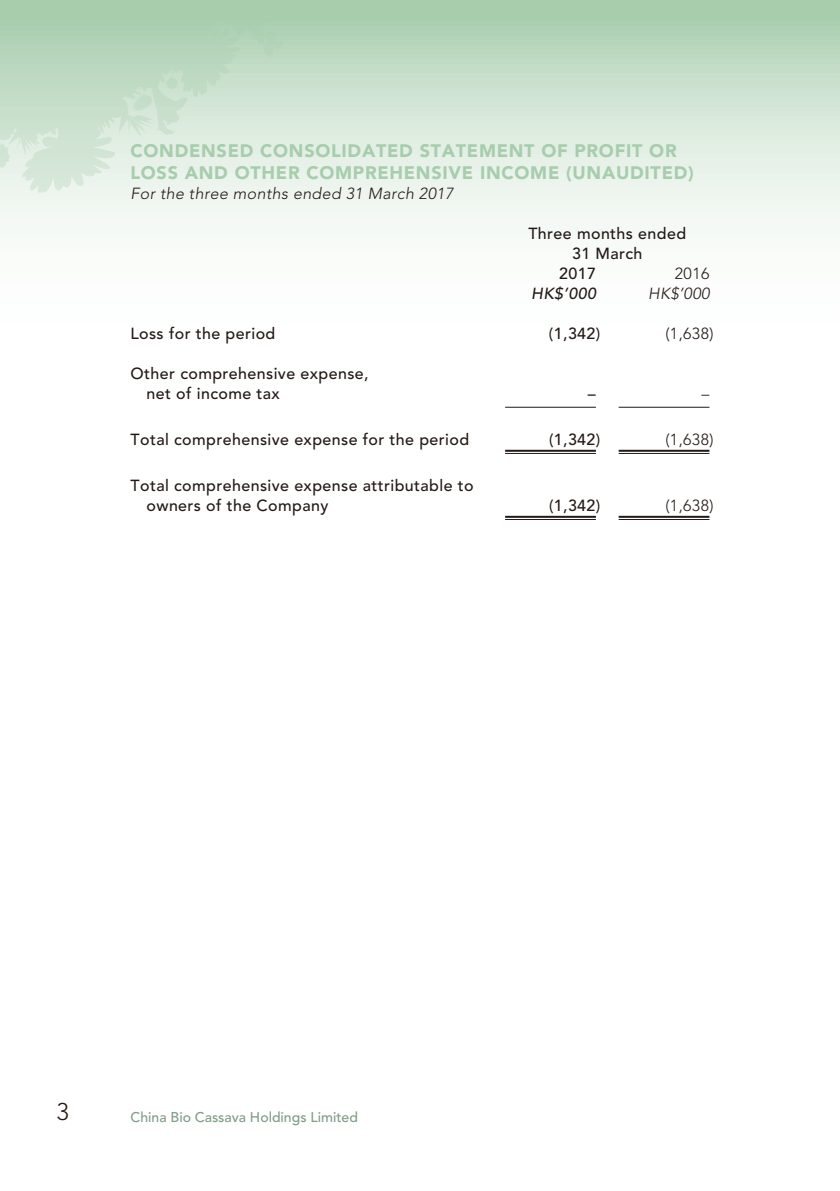
<style>
.page{position:relative;width:840px;height:1191px;background:#fff}
.page>*{position:absolute;margin:0;border:0;box-sizing:border-box;transform-origin:0 0}
.t1{font:300 24px "Avenir LT Std";color:#231916}
.t2{font:900 18px/22px "Avenir LT Std";letter-spacing:.04em;color:#a7cdad}
.t3{font:500 16px/20px "Avenir LT Std";letter-spacing:.025em;color:#231916;text-align:center}
.t4{font:italic 300 16px "Avenir LT Std";letter-spacing:.025em;color:#231916}
.t5{font:300 16px "Avenir LT Std";letter-spacing:.025em;color:#231916}
.t6{font:italic 500 16px "Avenir LT Std";color:#231916}
.t7{font:500 14px "Avenir LT Std";color:#7e9d85}
</style>
<div class="page">
<svg style="left:0;top:0;width:839px;height:520px"></svg>
<svg style="left:0;top:0;width:285px;height:195px;background:#c8dfcb"></svg>
<hr style="left:505px;top:407px;width:90px;height:1px;background:#231916">
<hr style="left:618px;top:407px;width:91px;height:1px;background:#231916">
<hr style="left:505px;top:450px;width:90px;height:2px;background:#231916">
<hr style="left:505px;top:453px;width:90px;height:1px;background:#231916">
<hr style="left:618px;top:450px;width:91px;height:2px;background:#231916">
<hr style="left:618px;top:453px;width:91px;height:1px;background:#231916">
<hr style="left:505px;top:516px;width:90px;height:2px;background:#231916">
<hr style="left:505px;top:519px;width:90px;height:1px;background:#231916">
<hr style="left:618px;top:516px;width:91px;height:2px;background:#231916">
<hr style="left:618px;top:519px;width:91px;height:1px;background:#231916">
<p class="t2" style="left:130px;top:139px;width:564px">CONDENSED CONSOLIDATED STATEMENT OF PROFIT OR<br>LOSS AND OTHER COMPREHENSIVE INCOME (UNAUDITED(</p>
<p class="t4" style="left:130px;top:184px;width:324px">For the three months ended 31 March 2017</p>
<p class="t3" style="left:528px;top:224px;width:159px">Three months ended<br>31 March</p>
<p class="t5" style="left:674px;top:264px;width:36px">2016</p>
<p class="t3" style="left:558px;top:264px;width:38px">2017</p>
<p class="t6" style="left:531px;top:284px;width:66px">HK ’$ 000</p>
<p class="t4" style="left:647px;top:284px;width:63px">HK ‘$ 000</p>
<p class="t3" style="left:130px;top:324px;width:146px">Loss for the period</p>
<p class="t3" style="left:130px;top:364px;width:239px">Other comprehensive expense,</p>
<p class="t3" style="left:548px;top:324px;width:53px">)1,342(</p>
<p class="t5" style="left:665px;top:324px;width:50px">)1,638(</p>
<p class="t3" style="left:146px;top:384px;width:135px">net of income tax</p>
<p class="t3" style="left:587px;top:384px;width:9px">–</p>
<p class="t5" style="left:701px;top:384px;width:9px">–</p>
<p class="t3" style="left:130px;top:430px;width:340px">Total comprehensive expense for the period</p>
<p class="t3" style="left:130px;top:476px;width:344px">Total comprehensive expense attributable to</p>
<p class="t3" style="left:548px;top:430px;width:53px">)1,342(</p>
<p class="t5" style="left:665px;top:430px;width:50px">)1,638(</p>
<p class="t3" style="left:146px;top:496px;width:183px">owners of the Company</p>
<p class="t3" style="left:548px;top:496px;width:53px">)1,342(</p>
<p class="t5" style="left:665px;top:496px;width:50px">)1,638(</p>
<h1 class="t1" style="left:57px;top:1097px;width:14px">3</h1>
<p class="t7" style="left:130px;top:1108px;width:229px">China Bio Cassava Holdings Limited</p>
</div>
